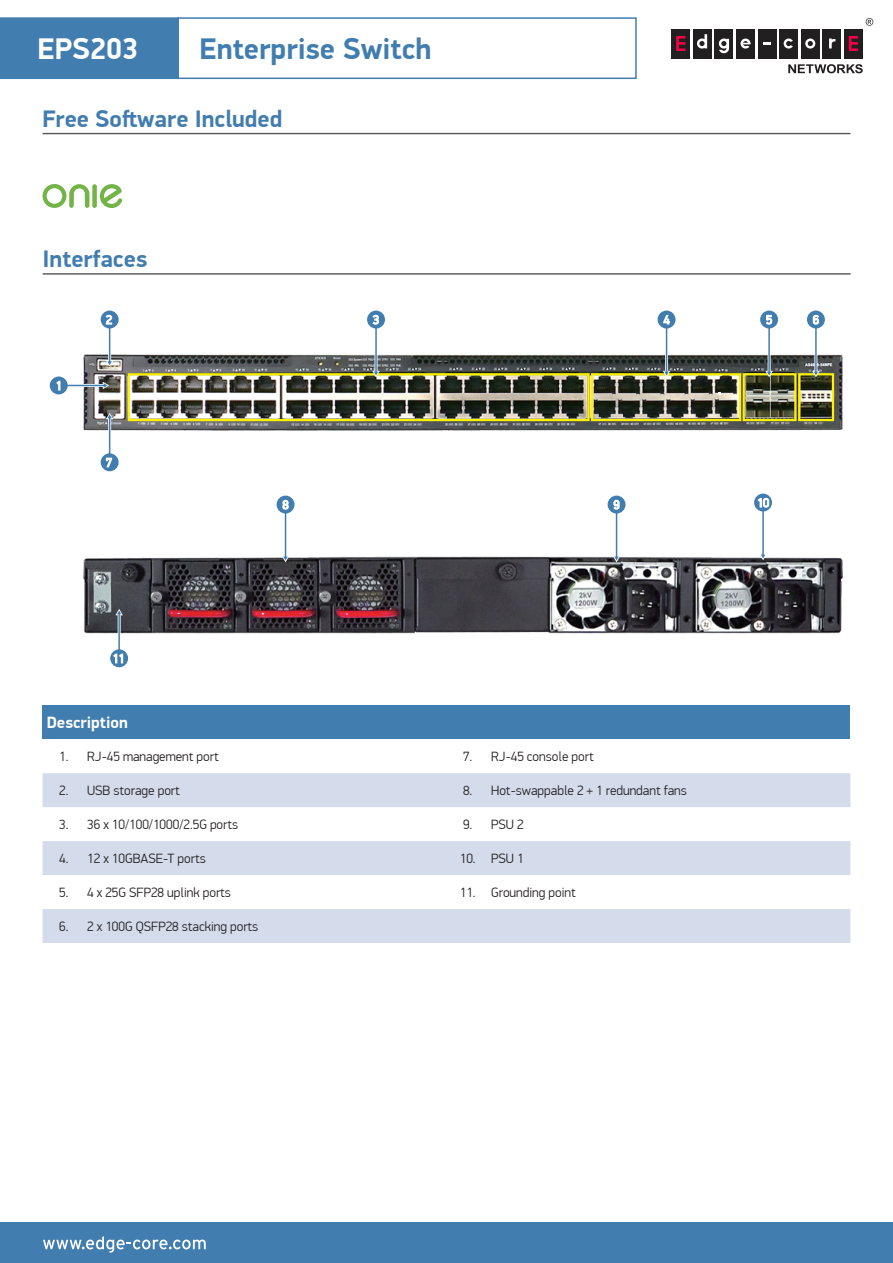
<style>
.page{position:relative;width:893px;height:1263px;background:#fff}
.page>*{position:absolute;margin:0;border:0;box-sizing:border-box;transform-origin:0 0}
.t1{font:700 30px "PF Din Display Pro";color:#427daf}
.t2{font:700 30px "PF Din Display Pro";color:#fff}
.t3{font:700 24px "PF Din Display Pro";color:#427daf}
.t4{font:700 16.5px "PF Din Display Pro";color:#fff}
.t5{font:300 13.5px "PF Din Display Pro";color:#231f20}
</style>
<div class="page">
<img style="left:83px;top:556px;width:760px;height:78px">
<hr style="left:285px;top:511px;width:1px;height:46px;background:#427daf">
<svg style="left:282px;top:556px;width:7px;height:6px"></svg>
<div style="left:277px;top:496px;width:17px;height:17px;background:#427daf;border-radius:50%"></div>
<svg style="left:282px;top:499px;width:7px;height:11px"></svg>
<hr style="left:616px;top:511px;width:1px;height:46px;background:#427daf">
<svg style="left:613px;top:556px;width:7px;height:6px"></svg>
<div style="left:608px;top:496px;width:17px;height:17px;background:#427daf;border-radius:50%"></div>
<svg style="left:613px;top:499px;width:7px;height:11px"></svg>
<hr style="left:762px;top:509px;width:2px;height:46px;background:#427daf">
<svg style="left:759px;top:554px;width:8px;height:6px"></svg>
<div style="left:754px;top:494px;width:18px;height:17px;background:#427daf;border-radius:50%"></div>
<svg style="left:757px;top:497px;width:13px;height:12px"></svg>
<hr style="left:118px;top:614px;width:3px;height:38px;background:#fff">
<hr style="left:118px;top:614px;width:2px;height:40px;background:#427daf">
<svg style="left:115px;top:609px;width:8px;height:6px"></svg>
<div style="left:110px;top:649px;width:18px;height:18px;background:#427daf;border-radius:50%"></div>
<svg style="left:113px;top:653px;width:11px;height:11px"></svg>
<img style="left:83px;top:354px;width:760px;height:77px">
<div style="left:128px;top:373px;width:462px;height:48px;border:2px solid #fff101"></div>
<hr style="left:108px;top:327px;width:3px;height:34px;background:#fff">
<hr style="left:109px;top:325px;width:1px;height:37px;background:#427daf">
<svg style="left:106px;top:360px;width:7px;height:7px"></svg>
<div style="left:101px;top:311px;width:18px;height:17px;background:#427daf;border-radius:50%"></div>
<svg style="left:105px;top:314px;width:8px;height:11px"></svg>
<hr style="left:66px;top:384px;width:38px;height:3px;background:#fff">
<hr style="left:64px;top:385px;width:40px;height:1px;background:#427daf">
<svg style="left:103px;top:382px;width:6px;height:7px"></svg>
<div style="left:50px;top:376px;width:18px;height:18px;background:#427daf;border-radius:50%"></div>
<svg style="left:56px;top:380px;width:5px;height:11px"></svg>
<hr style="left:108px;top:418px;width:3px;height:38px;background:#fff">
<hr style="left:109px;top:418px;width:1px;height:40px;background:#427daf">
<svg style="left:106px;top:413px;width:7px;height:6px"></svg>
<div style="left:101px;top:453px;width:18px;height:18px;background:#427daf;border-radius:50%"></div>
<svg style="left:105px;top:457px;width:8px;height:11px"></svg>
<div style="left:591px;top:373px;width:150px;height:48px;border:2px solid #fff101"></div>
<div style="left:743px;top:373px;width:54px;height:48px;border:2px solid #fff101"></div>
<div style="left:798px;top:373px;width:36px;height:48px;border:2px solid #fff101"></div>
<hr style="left:375px;top:328px;width:3px;height:44px;background:#fff">
<hr style="left:375px;top:326px;width:2px;height:46px;background:#427daf">
<svg style="left:372px;top:371px;width:8px;height:6px"></svg>
<div style="left:367px;top:311px;width:18px;height:17px;background:#427daf;border-radius:50%"></div>
<svg style="left:372px;top:314px;width:7px;height:11px"></svg>
<hr style="left:665px;top:328px;width:3px;height:44px;background:#fff">
<hr style="left:666px;top:326px;width:1px;height:46px;background:#427daf">
<svg style="left:663px;top:371px;width:7px;height:6px"></svg>
<div style="left:658px;top:311px;width:17px;height:17px;background:#427daf;border-radius:50%"></div>
<svg style="left:663px;top:314px;width:7px;height:11px"></svg>
<hr style="left:768px;top:328px;width:3px;height:44px;background:#fff">
<hr style="left:768px;top:326px;width:2px;height:46px;background:#427daf">
<svg style="left:765px;top:371px;width:8px;height:6px"></svg>
<div style="left:760px;top:311px;width:18px;height:17px;background:#427daf;border-radius:50%"></div>
<svg style="left:765px;top:314px;width:8px;height:11px"></svg>
<hr style="left:814px;top:328px;width:3px;height:44px;background:#fff">
<hr style="left:815px;top:326px;width:2px;height:46px;background:#427daf">
<svg style="left:812px;top:371px;width:8px;height:6px"></svg>
<div style="left:807px;top:311px;width:18px;height:17px;background:#427daf;border-radius:50%"></div>
<svg style="left:812px;top:314px;width:8px;height:11px"></svg>
<div style="left:0;top:1223px;width:893px;height:40px;background:#427daf"></div>
<svg style="left:43px;top:1236px;width:163px;height:17px"></svg>
<div style="left:671px;top:29px;width:19px;height:29px;background:#221f21"></div>
<div style="left:693px;top:29px;width:19px;height:29px;background:#221f21"></div>
<div style="left:715px;top:29px;width:18px;height:29px;background:#221f21"></div>
<div style="left:736px;top:29px;width:19px;height:29px;background:#221f21"></div>
<div style="left:758px;top:29px;width:18px;height:29px;background:#221f21"></div>
<div style="left:779px;top:29px;width:19px;height:29px;background:#221f21"></div>
<div style="left:801px;top:29px;width:19px;height:29px;background:#221f21"></div>
<div style="left:823px;top:29px;width:18px;height:29px;background:#221f21"></div>
<svg style="left:676px;top:36px;width:9px;height:15px"></svg>
<div style="left:844px;top:29px;width:19px;height:29px;background:#221f21"></div>
<svg style="left:849px;top:36px;width:9px;height:15px"></svg>
<svg style="left:764px;top:42px;width:7px;height:3px"></svg>
<svg style="left:697px;top:34px;width:10px;height:15px"></svg>
<svg style="left:805px;top:39px;width:10px;height:10px"></svg>
<svg style="left:829px;top:39px;width:6px;height:9px"></svg>
<svg style="left:784px;top:39px;width:9px;height:10px"></svg>
<svg style="left:719px;top:39px;width:10px;height:14px"></svg>
<svg style="left:788px;top:64px;width:75px;height:9px"></svg>
<svg style="left:740px;top:39px;width:11px;height:10px"></svg>
<svg style="left:866px;top:18px;width:7px;height:8px"></svg>
<div style="left:0;top:17px;width:179px;height:62px;background:#427daf;border:2px solid #427daf"></div>
<div style="left:177px;top:17px;width:460px;height:62px;border:2px solid #427daf"></div>
<div style="left:43px;top:705px;width:807px;height:34px;background:#427daf"></div>
<svg style="left:43px;top:773px;width:807px;height:170px;fill:#d4dcec"></svg>
<hr style="left:43px;top:273px;width:808px;height:2px;background:#57585a">
<hr style="left:43px;top:133px;width:807px;height:1px;background:#57585a">
<svg style="left:43px;top:184px;width:46px;height:24px"></svg>
<div style="left:92px;top:184px;width:5px;height:24px;background:#72b447;border-radius:2px"></div>
<svg style="left:100px;top:184px;width:22px;height:24px"></svg>
<h1 class="t2" style="left:37px;top:31px;width:102px">EPS203</h1>
<h1 class="t1" style="left:199px;top:31px;width:233px">Enterprise Switch</h1>
<h2 class="t3" style="left:43px;top:104px;width:241px">Free Soſtware Included</h2>
<h2 class="t3" style="left:43px;top:244px;width:106px">Interfaces</h2>
<p class="t4" style="left:47px;top:712px;width:83px">Description</p>
<p class="t5" style="left:59px;top:748px;width:161px">1. RJ-45 management port</p>
<p class="t5" style="left:463px;top:748px;width:132px">7. RJ-45 console port</p>
<p class="t5" style="left:59px;top:782px;width:122px">2. USB storage port</p>
<p class="t5" style="left:463px;top:782px;width:225px">8. Hot-swappable 2 + 1 redundant fans</p>
<p class="t5" style="left:59px;top:816px;width:181px">3. 36 x 10/100/1000/2.5G ports</p>
<p class="t5" style="left:463px;top:816px;width:62px">9. PSU 2</p>
<p class="t5" style="left:59px;top:850px;width:148px">4. 12 x 10GBASE-T ports</p>
<p class="t5" style="left:460px;top:850px;width:65px">10. PSU 1</p>
<p class="t5" style="left:59px;top:884px;width:173px">5. 4 x 25G SFP28 uplink ports</p>
<p class="t5" style="left:460px;top:884px;width:118px">11. Grounding point</p>
<p class="t5" style="left:59px;top:918px;width:201px">6. 2 x 100G QSFP28 stacking ports</p>
</div>
